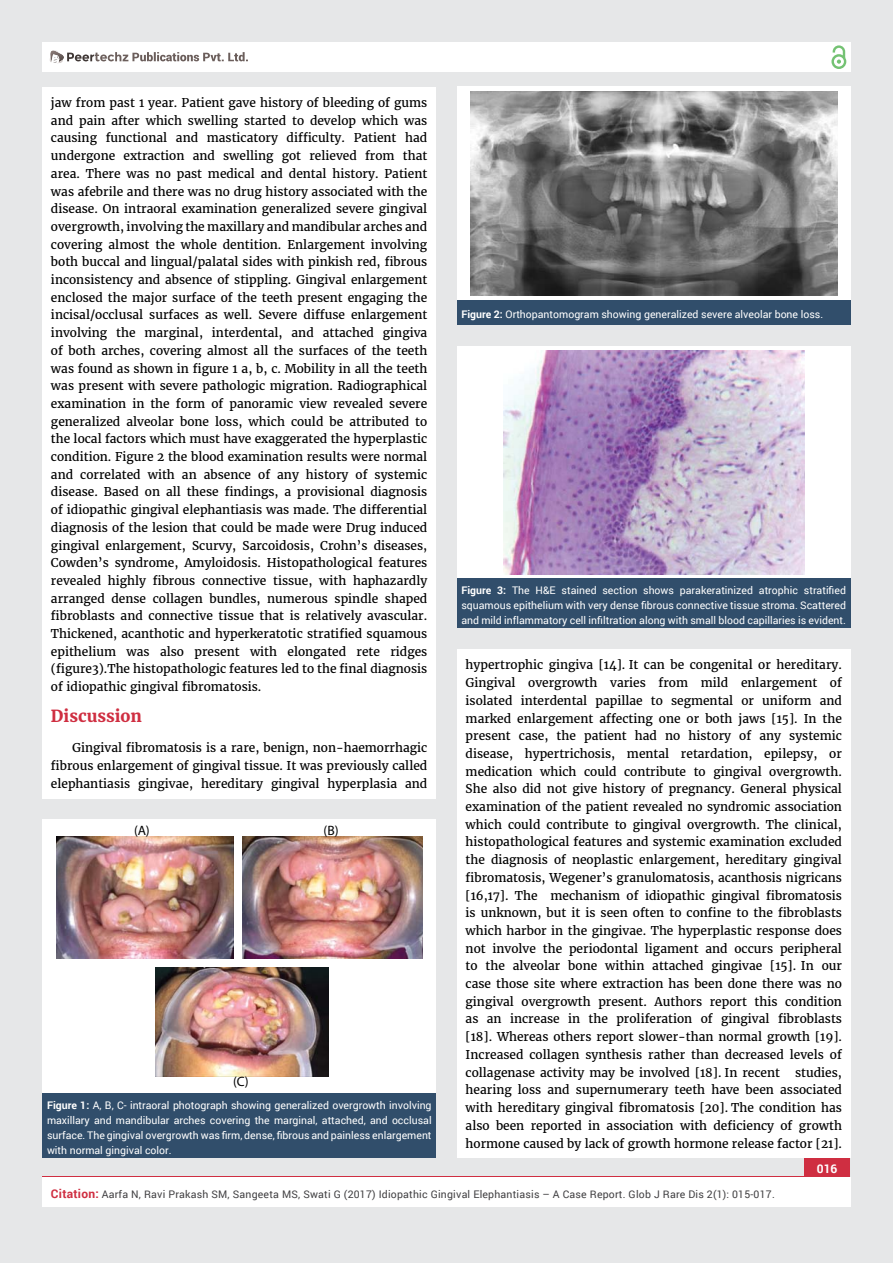
<style>
.page{position:relative;width:893px;height:1263px;background:#e6e7e8}
.page>*{position:absolute;margin:0;border:0;box-sizing:border-box;transform-origin:0 0}
.t1{font:700 16.5px "Merriweather";color:#cf2e41}
.t2{font:13.65px "Myriad Pro";color:#000}
.t3{font:12px/17.7px "Merriweather";color:#000;text-align:justify}
.t4{font:700 12px "Roboto";color:#fff}
.t5{font:10.5px/15px "Roboto";color:#fff;text-align:justify}
.t6{font:10.5px "Roboto";letter-spacing:.02em;color:#414042}
.s1{font-weight:700}
.s2{font-weight:700;font-size:12px;color:#cf2e41}
</style>
<div class="page">
<div style="left:42px;top:43px;width:808px;height:29px;background:#fff"></div>
<div style="left:831px;top:54px;width:15px;height:15px;border:2px solid #74c273;border-radius:50%"></div>
<svg style="left:831px;top:45px;width:15px;height:19px"></svg>
<div style="left:804px;top:1157px;width:46px;height:43px;background:#cf2e41"></div>
<svg style="left:49px;top:50px;width:199px;height:14px"></svg>
<div style="left:42px;top:1177px;width:809px;height:30px;background:#fff"></div>
<div style="left:42px;top:87px;width:394px;height:711px;background:#fff"></div>
<div style="left:457px;top:649px;width:393px;height:509px;background:#fff"></div>
<div style="left:43px;top:820px;width:393px;height:273px;background:#fff"></div>
<div style="left:43px;top:1093px;width:393px;height:65px;background:#314e6b"></div>
<img style="left:56px;top:837px;width:177px;height:122px">
<img style="left:243px;top:837px;width:180px;height:122px">
<img style="left:156px;top:967px;width:173px;height:109px">
<div style="left:457px;top:87px;width:393px;height:213px;background:#fff"></div>
<div style="left:457px;top:300px;width:393px;height:25px;background:#314e6b"></div>
<img style="left:470px;top:91px;width:367px;height:205px">
<div style="left:457px;top:346px;width:393px;height:232px;background:#fff"></div>
<div style="left:457px;top:578px;width:393px;height:50px;background:#314e6b"></div>
<img style="left:503px;top:350px;width:301px;height:224px">
<p class="t3" style="left:51px;top:94px;width:378px">jaw from past 1 year. Patient gave history of bleeding of gums and pain after which swelling started to develop which was causing functional and masticatory difficulty. Patient had undergone extraction and swelling got relieved from that area. There was no past medical and dental history. Patient was afebrile and there was no drug history associated with the disease. On intraoral examination generalized severe gingival overgrowth, involving the maxillary and mandibular arches and covering almost the whole dentition. Enlargement involving both buccal and lingual/palatal sides with pinkish red, fibrous inconsistency and absence of stippling. Gingival enlargement enclosed the major surface of the teeth present engaging the incisal/occlusal surfaces as well. Severe diffuse enlargement involving the marginal, interdental, and attached gingiva of both arches, covering almost all the surfaces of the teeth was found as shown in figure 1 a, b, c. Mobility in all the teeth was present with severe pathologic migration. Radiographical examination in the form of panoramic view revealed severe generalized alveolar bone loss, which could be attributed to the local factors which must have exaggerated the hyperplastic condition. Figure 2 the blood examination results were normal and correlated with an absence of any history of systemic disease. Based on all these findings, a provisional diagnosis of idiopathic gingival elephantiasis was made. The differential diagnosis of the lesion that could be made were Drug induced gingival enlargement, Scurvy, Sarcoidosis, Crohn’s diseases, Cowden’s syndrome, Amyloidosis. Histopathological features revealed highly fibrous connective tissue, with haphazardly arranged dense collagen bundles, numerous spindle shaped fibroblasts and connective tissue that is relatively avascular.<br>Thickened, acanthotic and hyperkeratotic stratified squamous epithelium was also present with elongated rete ridges (figure3).The histopathologic features led to the final diagnosis of idiopathic gingival fibromatosis.</p>
<h1 class="t1" style="left:51px;top:705px;width:93px">Discussion</h1>
<p class="t3" style="left:51px;top:739px;width:378px;text-indent:21px">Gingival fibromatosis is a rare, benign, non-haemorrhagic fibrous enlargement of gingival tissue. It was previously called elephantiasis gingivae, hereditary gingival hyperplasia and</p>
<p class="t2" style="left:134px;top:822px;width:17px">(A)</p>
<p class="t2" style="left:323px;top:822px;width:17px">(B)</p>
<p class="t2" style="left:233px;top:1073px;width:17px">(C)</p>
<p class="t5" style="left:47px;top:1097px;width:386px"><span class="s1">Figure 1:</span> A, B, C- intraoral photograph showing generalized overgrowth involving maxillary and mandibular arches covering the marginal, attached, and occlusal surface. The gingival overgrowth was firm, dense, fibrous and painless enlargement with normal gingival color.</p>
<p class="t5" style="left:461px;top:306px;width:363px"><span class="s1">Figure 2:</span> Orthopantomogram showing generalized severe alveolar bone loss.</p>
<p class="t5" style="left:461px;top:582px;width:386px"><span class="s1">Figure 3:</span> The H&amp;E stained section shows parakeratinized atrophic stratified squamous epithelium with very dense fibrous connective tissue stroma. Scattered and mild inflammatory cell infiltration along with small blood capillaries is evident.</p>
<p class="t3" style="left:466px;top:656px;width:378px">hypertrophic gingiva [14]. It can be congenital or hereditary.<br>Gingival overgrowth varies from mild enlargement of isolated interdental papillae to segmental or uniform and marked enlargement affecting one or both jaws [15]. In the present case, the patient had no history of any systemic disease, hypertrichosis, mental retardation, epilepsy, or medication which could contribute to gingival overgrowth.<br>She also did not give history of pregnancy. General physical examination of the patient revealed no syndromic association which could contribute to gingival overgrowth. The clinical, histopathological features and systemic examination excluded the diagnosis of neoplastic enlargement, hereditary gingival fibromatosis, Wegener’s granulomatosis, acanthosis nigricans [16,17]. The mechanism of idiopathic gingival fibromatosis is unknown, but it is seen often to confine to the fibroblasts which harbor in the gingivae. The hyperplastic response does not involve the periodontal ligament and occurs peripheral to the alveolar bone within attached gingivae [15]. In our case those site where extraction has been done there was no gingival overgrowth present. Authors report this condition as an increase in the proliferation of gingival fibroblasts [18]. Whereas others report slower-than normal growth [19].<br>Increased collagen synthesis rather than decreased levels of collagenase activity may be involved [18]. In recent</p>
<p class="t3" style="left:466px;top:1063px;width:378px;text-indent:330px">studies, hearing loss and supernumerary teeth have been associated with hereditary gingival fibromatosis [20]. The condition has also been reported in association with deficiency of growth hormone caused by lack of growth hormone release factor [21].</p>
<p class="t4" style="left:817px;top:1161px;width:22px">016</p>
<p class="t6" style="left:51px;top:1187px;width:725px"><span class="s2">Citation:</span> Aarfa N, Ravi Prakash SM, Sangeeta MS, Swati G (2017) Idiopathic Gingival Elephantiasis – A Case Report. Glob J Rare Dis 2(1): 015-017.</p>
</div>
